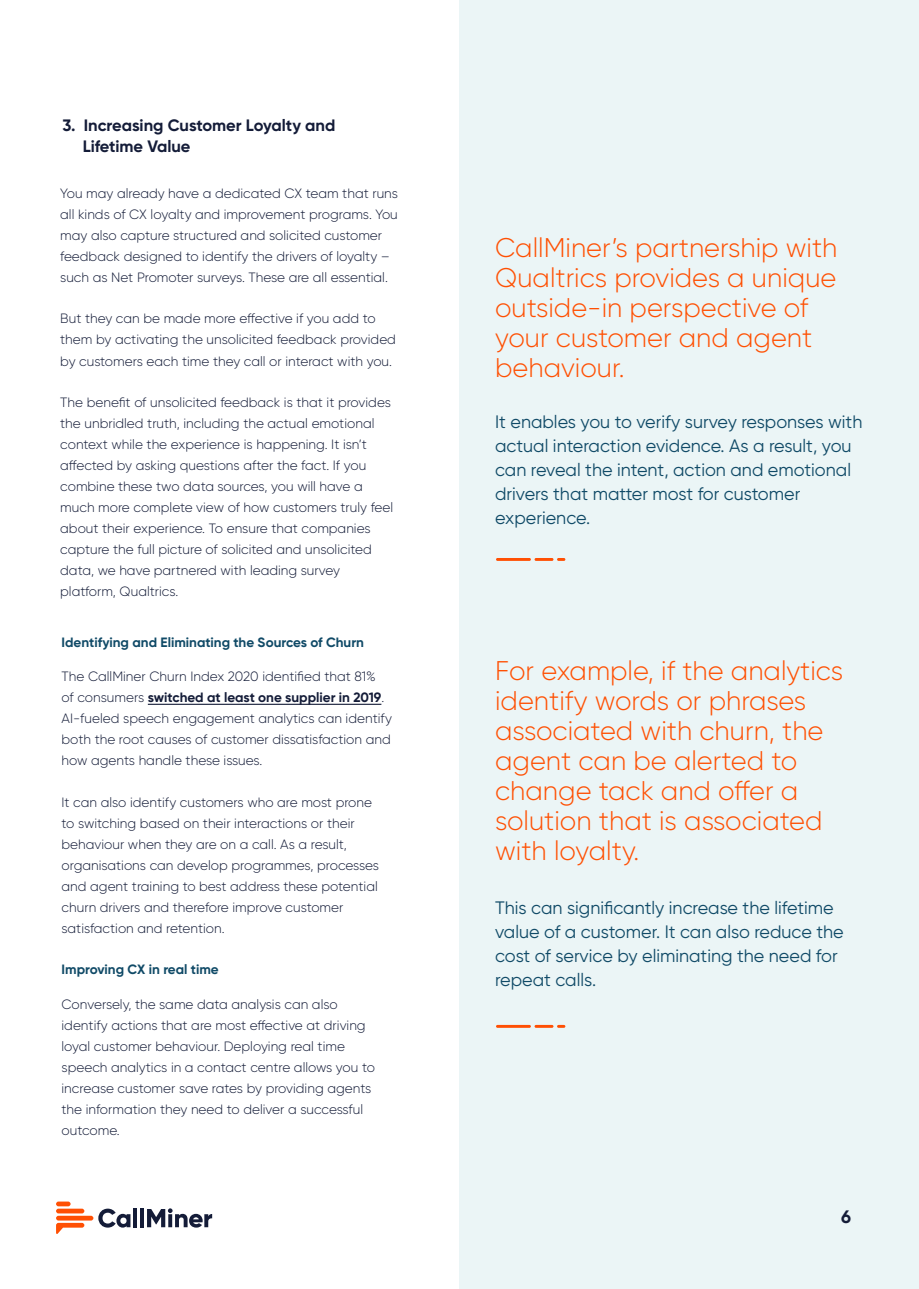
<style>
.page{position:relative;width:919px;height:1289px;background:#fff}
.page>*{position:absolute;margin:0;border:0;box-sizing:border-box;transform-origin:0 0}
.Callout_Blue{font:300 27px/30px "Gilroy";color:#ff5003}
.Callout_Blue-2{font:18px/24px "Gilroy";color:#104a67}
.t1{font:700 18px "Gilroy";color:#141c38}
.H3-_BLUE_CHAPTER_-_N{font:700 16.5px/21px "Gilroy";color:#141c38}
.BODY_COPY{font:300 13.5px/21px "Gilroy";color:#141c38}
.Blue_Paragraph_-_Sma{font:700 13.5px "Gilroy";color:#104a67}
.s1{font-weight:700}
</style>
<div class="page">
<div style="left:56px;top:1208px;width:28px;height:5px;background:#ff4f03;border-radius:2px"></div>
<svg style="left:56px;top:1222px;width:28px;height:12px"></svg>
<div style="left:56px;top:1201px;width:15px;height:5px;background:#ff4f03;border-radius:2px"></div>
<div style="left:56px;top:1215px;width:37px;height:5px;background:#ff4f03;border-radius:2px"></div>
<svg style="left:98px;top:1208px;width:32px;height:19px"></svg>
<hr style="left:133px;top:1208px;width:4px;height:19px;background:#141c38">
<hr style="left:140px;top:1208px;width:4px;height:19px;background:#141c38">
<svg style="left:147px;top:1208px;width:65px;height:19px"></svg>
<div style="left:459px;top:0;width:459px;height:1288px;background:#ebf5f6"></div>
<hr style="left:148px;top:703px;width:233px;height:2px;background:#141c38">
<hr style="left:496px;top:558px;width:35px;height:3px;background:#ff4f03">
<hr style="left:534px;top:558px;width:19px;height:3px;background:#ff4f03">
<svg style="left:557px;top:558px;width:8px;height:3px"></svg>
<hr style="left:496px;top:1024px;width:35px;height:3px;background:#ff4f03">
<hr style="left:534px;top:1024px;width:19px;height:3px;background:#ff4f03">
<svg style="left:557px;top:1024px;width:8px;height:3px"></svg>
<p class="H3-_BLUE_CHAPTER_-_N" style="left:83px;top:114px;width:254px;text-indent:-20px">3. Increasing Customer Loyalty and<br>Lifetime Value</p>
<p class="BODY_COPY" style="left:60px;top:183px;width:339px">You may already have a dedicated CX team that runs all kinds of CX loyalty and improvement programs. You may also capture structured and solicited customer feedback designed to identify the drivers of loyalty – such as Net Promoter surveys. These are all essential.</p>
<p class="BODY_COPY" style="left:60px;top:308px;width:337px">But they can be made more effective if you add to them by activating the unsolicited feedback provided by customers each time they call or interact with you.</p>
<p class="BODY_COPY" style="left:60px;top:391px;width:334px">The benefit of unsolicited feedback is that it provides the unbridled truth, including the actual emotional context while the experience is happening. It isn’t affected by asking questions after the fact. If you combine these two data sources, you will have a much more complete view of how customers truly feel about their experience. To ensure that companies capture the full picture of solicited and unsolicited data, we have partnered with leading survey platform, Qualtrics.</p>
<p class="Blue_Paragraph_-_Sma" style="left:62px;top:633px;width:304px">Identifying and Eliminating the Sources of Churn</p>
<p class="BODY_COPY" style="left:62px;top:666px;width:332px">The CallMiner Churn Index 2020 identified that 81%<br>of consumers <span class="s1">switched at least one supplier in 2019</span>.<br>AI-fueled speech engagement analytics can identify both the root causes of customer dissatisfaction and how agents handle these issues.</p>
<p class="BODY_COPY" style="left:62px;top:791px;width:319px">It can also identify customers who are most prone to switching based on their interactions or their behaviour when they are on a call. As a result, organisations can develop programmes, processes and agent training to best address these potential churn drivers and therefore improve customer satisfaction and retention.</p>
<p class="Blue_Paragraph_-_Sma" style="left:62px;top:960px;width:159px">Improving CX in real time</p>
<p class="BODY_COPY" style="left:62px;top:993px;width:315px">Conversely, the same data analysis can also identify actions that are most effective at driving loyal customer behaviour. Deploying real time speech analytics in a contact centre allows you to increase customer save rates by providing agents the information they need to deliver a successful outcome.</p>
<p class="Callout_Blue" style="left:495px;top:232px;width:344px">CallMiner’s partnership with<br>Qualtrics provides a unique outside-in perspective of your customer and agent behaviour.</p>
<p class="Callout_Blue-2" style="left:495px;top:409px;width:369px">It enables you to verify survey responses with actual interaction evidence. As a result, you can reveal the intent, action and emotional drivers that matter most for customer experience.</p>
<p class="Callout_Blue" style="left:495px;top:655px;width:350px">For example, if the analytics identify words or phrases associated with churn, the agent can be alerted to change tack and offer a solution that is associated with loyalty.</p>
<p class="Callout_Blue-2" style="left:495px;top:895px;width:350px">This can significantly increase the lifetime value of a customer. It can also reduce the cost of service by eliminating the need for repeat calls.</p>
<p class="t1" style="left:841px;top:1205px;width:11px">6</p>
</div>
